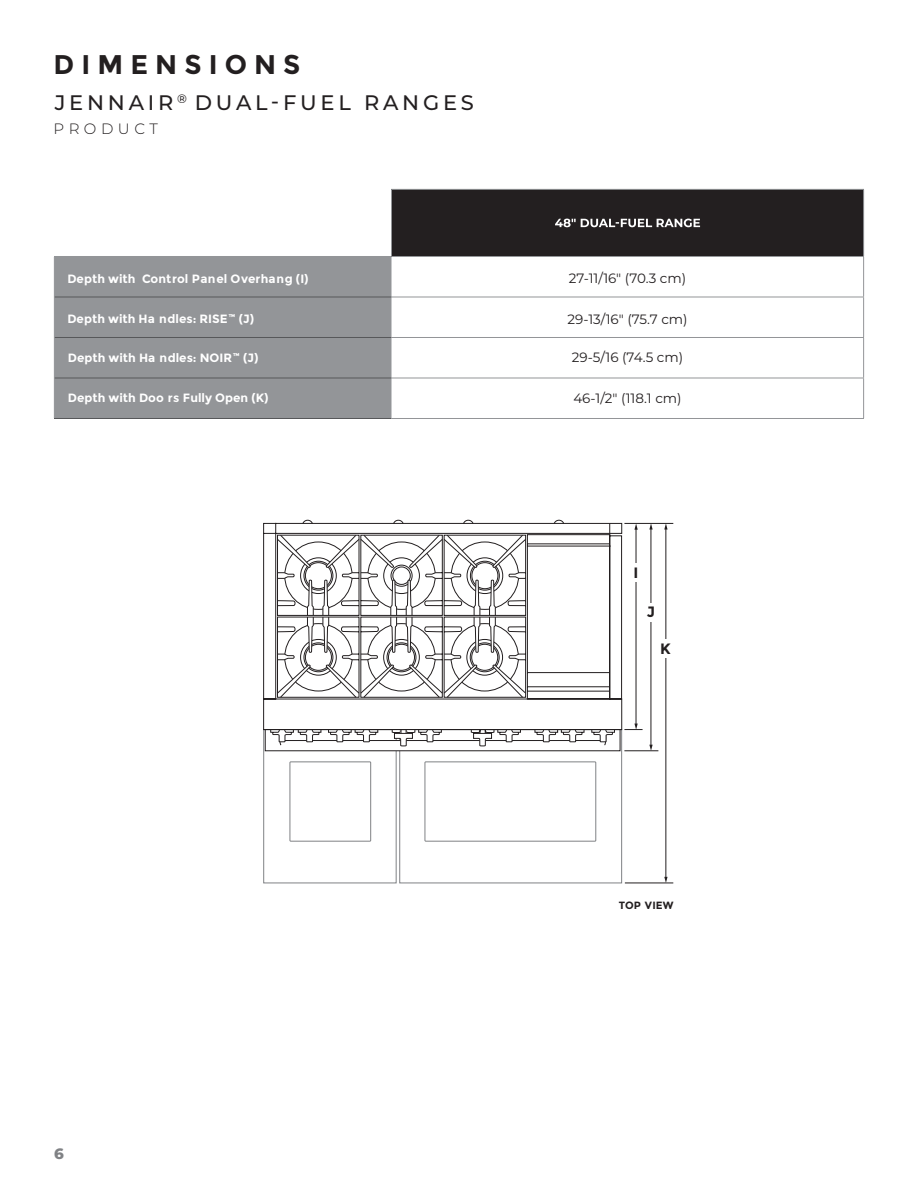
<style>
.page{position:relative;width:918px;height:1188px;background:#fff}
.page>*{position:absolute;margin:0;border:0;box-sizing:border-box;transform-origin:0 0}
.t1{font:700 27px "Montserrat";color:#231f20}
.t2{font:500 21px "Montserrat";letter-spacing:.18em;color:#231f20}
.t3{font:300 15px "Montserrat";letter-spacing:.3em;color:#231f20}
.t4{font:700 15px "Montserrat";color:#231f20}
.t5{font:800 15px "Montserrat";color:#808285}
.t6{font:13.5px "Montserrat";color:#231f20}
.t7{font:700 12px "Montserrat";color:#fff}
.t8{font:700 10.5px "Montserrat";color:#231f20}
</style>
<div class="page">
<div style="left:392px;top:189px;width:472px;height:67px;background:#231f20"></div>
<div style="left:55px;top:257px;width:337px;height:161px;background:#939598"></div>
<hr style="left:54px;top:257px;width:1px;height:40px;background:#939598">
<hr style="left:54px;top:297px;width:1px;height:40px;background:#939598">
<hr style="left:54px;top:337px;width:1px;height:41px;background:#939598">
<hr style="left:54px;top:378px;width:1px;height:40px;background:#939598">
<hr style="left:55px;top:297px;width:337px;height:1px;background:#57585a">
<hr style="left:55px;top:337px;width:337px;height:1px;background:#57585a">
<hr style="left:55px;top:378px;width:337px;height:1px;background:#57585a">
<hr style="left:54px;top:418px;width:338px;height:1px;background:#57585a">
<hr style="left:54px;top:256px;width:338px;height:1px;background:#939598">
<hr style="left:391px;top:189px;width:473px;height:1px;background:#939598">
<hr style="left:391px;top:190px;width:1px;height:66px;background:#939598">
<hr style="left:863px;top:190px;width:1px;height:66px;background:#939598">
<hr style="left:392px;top:256px;width:472px;height:1px;background:#939598">
<hr style="left:863px;top:257px;width:1px;height:40px;background:#939598">
<hr style="left:392px;top:297px;width:472px;height:1px;background:#939598">
<hr style="left:863px;top:297px;width:1px;height:40px;background:#939598">
<hr style="left:392px;top:337px;width:472px;height:1px;background:#939598">
<hr style="left:863px;top:338px;width:1px;height:40px;background:#939598">
<hr style="left:392px;top:378px;width:472px;height:1px;background:#939598">
<hr style="left:863px;top:378px;width:1px;height:40px;background:#939598">
<hr style="left:392px;top:418px;width:472px;height:1px;background:#939598">
<svg style="left:555px;top:219px;width:145px;height:8px"></svg>
<div style="left:263px;top:729px;width:134px;height:154px;border:1px solid #808285"></div>
<div style="left:399px;top:729px;width:223px;height:154px;border:1px solid #808285"></div>
<svg style="left:289px;top:761px;width:308px;height:81px"></svg>
<svg style="left:263px;top:522px;width:359px;height:202px"></svg>
<svg style="left:279px;top:519px;width:331px;height:205px"></svg>
<hr style="left:636px;top:529px;width:1px;height:196px;background:#231f20">
<svg style="left:634px;top:524px;width:4px;height:6px"></svg>
<hr style="left:651px;top:528px;width:1px;height:218px;background:#231f20">
<svg style="left:649px;top:524px;width:4px;height:6px"></svg>
<svg style="left:649px;top:745px;width:4px;height:5px"></svg>
<hr style="left:665px;top:528px;width:1px;height:350px;background:#231f20">
<svg style="left:664px;top:524px;width:4px;height:6px"></svg>
<svg style="left:664px;top:877px;width:4px;height:6px"></svg>
<hr style="left:624px;top:523px;width:49px;height:1px;background:#231f20">
<svg style="left:263px;top:724px;width:380px;height:28px"></svg>
<hr style="left:624px;top:750px;width:34px;height:1px;background:#231f20">
<hr style="left:625px;top:883px;width:48px;height:1px;background:#231f20">
<div style="left:629px;top:564px;width:14px;height:18px;background:#fff"></div>
<div style="left:643px;top:603px;width:15px;height:18px;background:#fff"></div>
<div style="left:658px;top:639px;width:15px;height:18px;background:#fff"></div>
<h1 class="t1" style="left:54px;top:54px;width:248px">D I M E N S I O N S</h1>
<h2 class="t2" style="left:55px;top:95px;width:421px">JENNAIR <sup>®</sup> DUAL-FUEL RANGES</h2>
<p class="t3" style="left:54px;top:121px;width:106px">PRODUCT</p>
<p class="t7" style="left:67px;top:273px;width:243px">Depth with Control Panel Overhang (I)</p>
<p class="t6" style="left:569px;top:272px;width:119px">27-11/16" (70.3 cm)</p>
<p class="t7" style="left:67px;top:314px;width:188px">Depth with Ha ndles: RISE<sup>™</sup> (J)</p>
<p class="t6" style="left:567px;top:312px;width:122px">29-13/16" (75.7 cm)</p>
<p class="t7" style="left:68px;top:353px;width:192px">Depth with Ha ndles: NOIR<sup>™</sup> (J)</p>
<p class="t6" style="left:572px;top:351px;width:113px">29-5/16 (74.5 cm)</p>
<p class="t7" style="left:68px;top:393px;width:202px">Depth with Doo rs Fully Open (K)</p>
<p class="t6" style="left:573px;top:392px;width:110px">46-1/2" (118.1 cm)</p>
<p class="t4" style="left:634px;top:567px;width:6px">I</p>
<p class="t4" style="left:647px;top:606px;width:10px">J</p>
<p class="t4" style="left:660px;top:643px;width:12px">K</p>
<p class="t5" style="left:54px;top:1145px;width:11px">6</p>
<p class="t8" style="left:619px;top:901px;width:56px">TOP VIEW</p>
</div>
